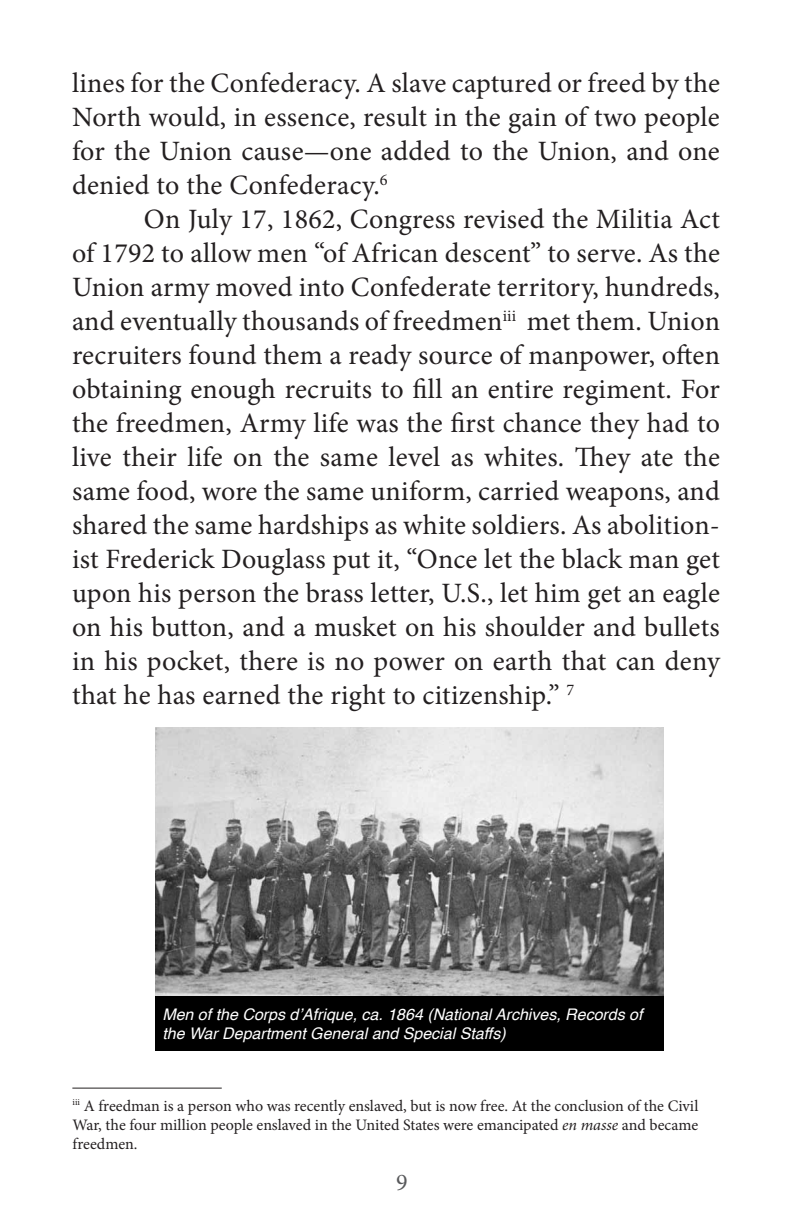
<style>
.page{position:relative;width:792px;height:1224px;background:#fff}
.page>*{position:absolute;margin:0;border:0;box-sizing:border-box;transform-origin:0 0}
.t1{font:28px/34px "Minion Pro";letter-spacing:.01em;color:#231f20;text-align:justify}
.t2{font:24px "Minion Pro";color:#58595b}
.t3{font:16px/19.2px "Minion Pro";letter-spacing:-.005em;color:#231f20;text-align:justify}
.t4{font:italic 16px/19.2px "Helvetica";color:#fff}
.s1{font-style:italic}
</style>
<div class="page">
<hr style="left:72px;top:1088px;width:150px;height:1px;background:#231f20">
<img style="left:156px;top:727px;width:508px;height:269px">
<div style="left:156px;top:996px;width:508px;height:55px;background:#000"></div>
<p class="t1" style="left:72px;top:67px;width:650px">lines for the Confederacy. A slave captured or freed by the North would, in essence, result in the gain of two people for the Union cause—one added to the Union, and one denied to the Confederacy.<sup>6</sup></p>
<p class="t1" style="left:72px;top:203px;width:650px;text-indent:72px">On July 17, 1862, Congress revised the Militia Act of 1792 to allow men “of African descent” to serve. As the Union army moved into Confederate territory, hundreds, and eventually thousands of freedmen<sup>iii</sup> met them. Union recruiters found them a ready source of manpower, ofen obtaining enough recruits to fll an entire regiment. For the freedmen, Army life was the frst chance they had to live their life on the same level as whites. Tey ate the same food, wore the same uniform, carried weapons, and shared the same hardships as white soldiers. As abolition&shy;ist Frederick Douglass put it, “Once let the black man get upon his person the brass letter, U.S., let him get an eagle on his button, and a musket on his shoulder and bullets in his pocket, there is no power on earth that can deny that he has earned the right to citizenship.” <sup>7</sup></p>
<p class="t4" style="left:162px;top:1005px;width:482px">Men of the Corps d’Afrique, ca. 1864 (National Archives, Records of the War Department General and Special Staffs)</p>
<p class="t3" style="left:73px;top:1096px;width:627px"><sup>iii</sup> A freedman is a person who was recently enslaved, but is now free. At the conclusion of the Civil War, the four million people enslaved in the United States were emancipated <span class="s1">en masse</span> and became freedmen.</p>
<p class="t2" style="left:396px;top:1167px;width:13px">9</p>
</div>
